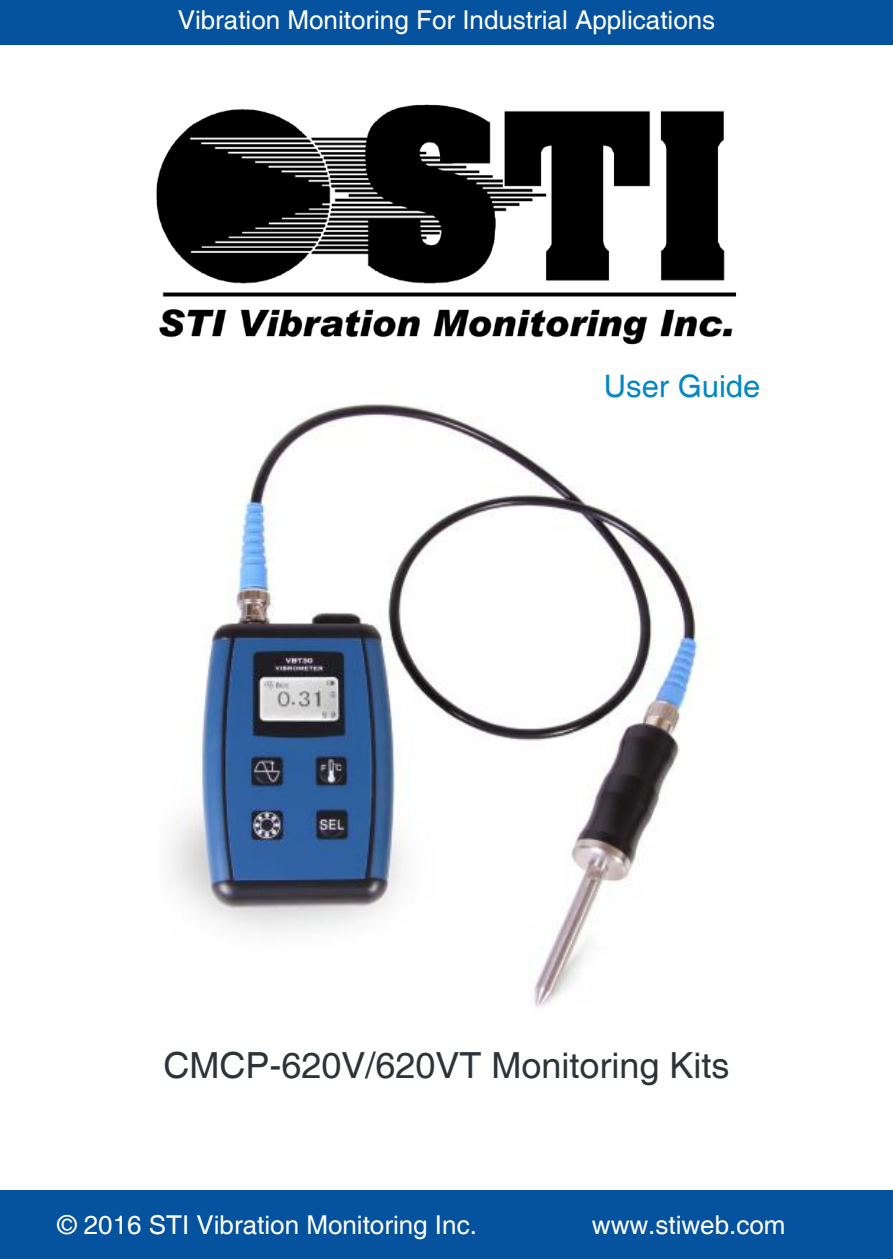
<style>
.page{position:relative;width:893px;height:1259px;background:#fff}
.page>*{position:absolute;margin:0;border:0;box-sizing:border-box;transform-origin:0 0}
.t1{font:36px "Helvetica";color:#2d3437}
.t2{font:30.9px "Helvetica";color:#0087c8}
.t3{font:26.1px "Helvetica";color:#fff}
</style>
<div class="page">
<img style="left:156px;top:104px;width:581px;height:241px">
<div style="left:0;top:0;width:893px;height:44px;background:#05529f"></div>
<div style="left:0;top:1190px;width:893px;height:69px;background:#05529f"></div>
<img style="left:171px;top:404px;width:534px;height:604px">
<p class="t3" style="left:178px;top:5px;width:539px">Vibration Monitoring For Industrial Applications</p>
<p class="t2" style="left:604px;top:368px;width:158px">User Guide</p>
<h1 class="t1" style="left:163px;top:1044px;width:568px">CMCP-620V/620VT Monitoring Kits</h1>
<p class="t3" style="left:57px;top:1209px;width:421px">© 2016 STI Vibration Monitoring Inc.</p>
<p class="t3" style="left:592px;top:1209px;width:195px">www.stiweb.com</p>
</div>
